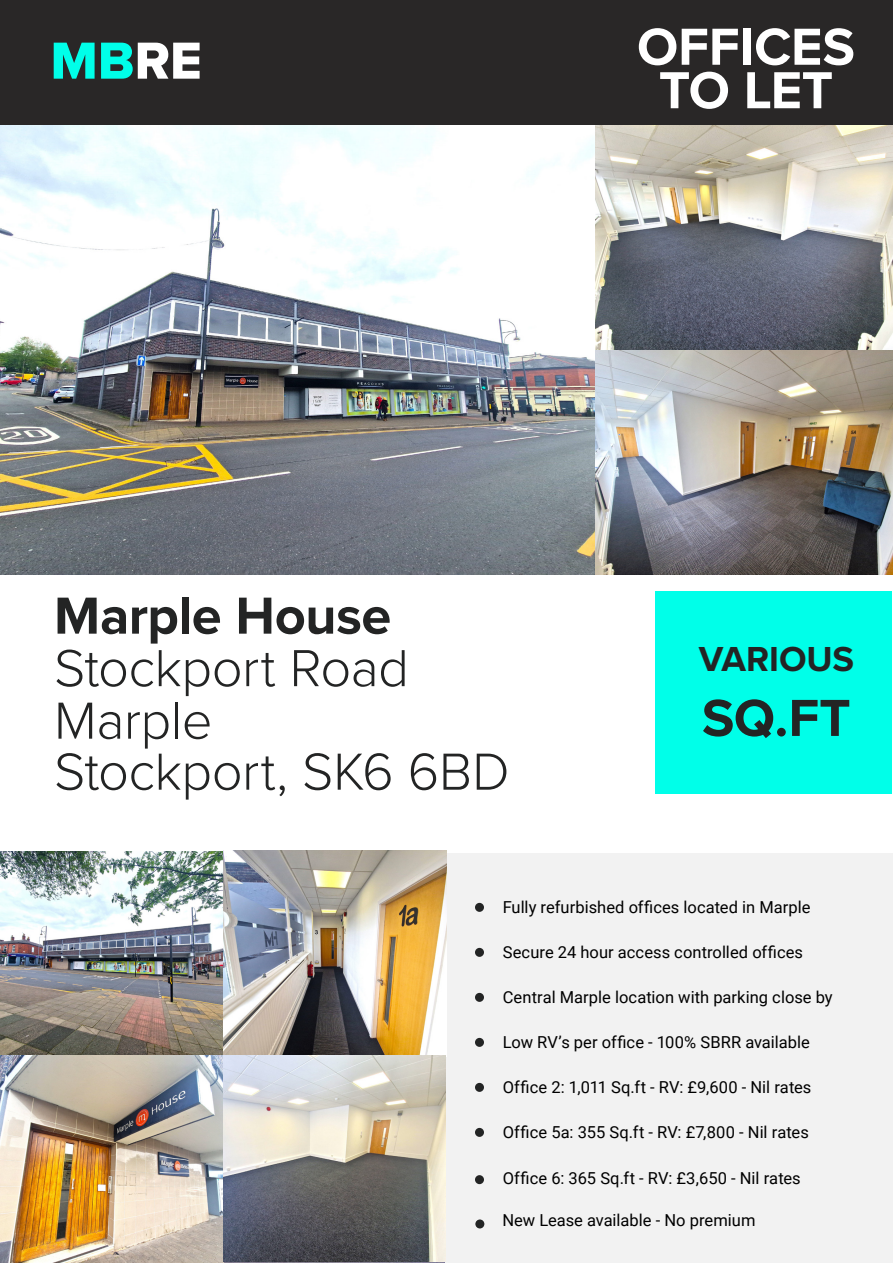
<style>
.page{position:relative;width:893px;height:1263px;background:#fff}
.page>*{position:absolute;margin:0;border:0;box-sizing:border-box;transform-origin:0 0}
.Subheader_1{font:300 54px "Proxima Nova";letter-spacing:-.01em;color:#232424}
.t1{font:700 54px/43.5px "Proxima Nova";letter-spacing:-.005em;color:#fff;text-align:center}
.Header_1{font:700 54px "Proxima Nova";letter-spacing:-.01em;color:#232424}
.Subheader_1-2{font:700 54px "Proxima Nova";color:#232424}
.t2{font:54px "Proxima Nova Extrabld";color:#00ffe9}
.Subheader_1-3{font:700 36px "Proxima Nova";letter-spacing:-.005em;color:#232424}
.t3{font:16.5px "Roboto";color:#000}
.s1{color:#fff}
</style>
<div class="page">
<div style="left:0;top:1px;width:892px;height:125px;background:#292727"></div>
<img style="left:0;top:126px;width:893px;height:448px">
<div style="left:655px;top:592px;width:236px;height:202px;background:#00ffe9"></div>
<div style="left:444px;top:854px;width:449px;height:409px;background:#f2f2f2"></div>
<div style="left:475px;top:903px;width:9px;height:9px;background:#232424;border-radius:50%"></div>
<div style="left:475px;top:948px;width:9px;height:9px;background:#232424;border-radius:50%"></div>
<div style="left:475px;top:993px;width:9px;height:9px;background:#232424;border-radius:50%"></div>
<div style="left:475px;top:1038px;width:9px;height:9px;background:#232424;border-radius:50%"></div>
<div style="left:475px;top:1083px;width:9px;height:9px;background:#232424;border-radius:50%"></div>
<div style="left:475px;top:1128px;width:9px;height:9px;background:#232424;border-radius:50%"></div>
<div style="left:475px;top:1175px;width:9px;height:9px;background:#232424;border-radius:50%"></div>
<div style="left:475px;top:1219px;width:9px;height:9px;background:#232424;border-radius:50%"></div>
<img style="left:1px;top:851px;width:445px;height:205px">
<img style="left:0;top:1056px;width:223px;height:207px">
<img style="left:223px;top:1056px;width:223px;height:205px">
<p class="t2" style="left:50px;top:20px;width:153px">MB<span class="s1">RE</span></p>
<p class="t1" style="left:637px;top:24px;width:219px">OFFICES<br>TO LET</p>
<p class="Header_1" style="left:54px;top:575px;width:339px">Marple House</p>
<p class="Subheader_1" style="left:54px;top:628px;width:356px">Stockport Road</p>
<p class="Subheader_1" style="left:54px;top:680px;width:160px">Marple</p>
<p class="Subheader_1" style="left:54px;top:731px;width:457px">Stockport, SK6 6BD</p>
<p class="Subheader_1-3" style="left:699px;top:632px;width:157px">VARIOUS</p>
<p class="Subheader_1-2" style="left:702px;top:678px;width:150px">SQ.FT</p>
<p class="t3" style="left:503px;top:896px;width:309px">Fully refurbished offices located in Marple</p>
<p class="t3" style="left:503px;top:941px;width:302px">Secure 24 hour access controlled offices</p>
<p class="t3" style="left:503px;top:986px;width:331px">Central Marple location with parking close by</p>
<p class="t3" style="left:503px;top:1031px;width:309px">Low RV’s per office - 100% SBRR available</p>
<p class="t3" style="left:503px;top:1076px;width:310px">Office 2: 1,011 Sq.ft - RV: £9,600 - Nil rates</p>
<p class="t3" style="left:503px;top:1121px;width:308px">Office 5a: 355 Sq.ft - RV: £7,800 - Nil rates</p>
<p class="t3" style="left:503px;top:1167px;width:299px">Office 6: 365 Sq.ft - RV: £3,650 - Nil rates</p>
<p class="t3" style="left:502px;top:1209px;width:255px">New Lease available - No premium</p>
</div>
